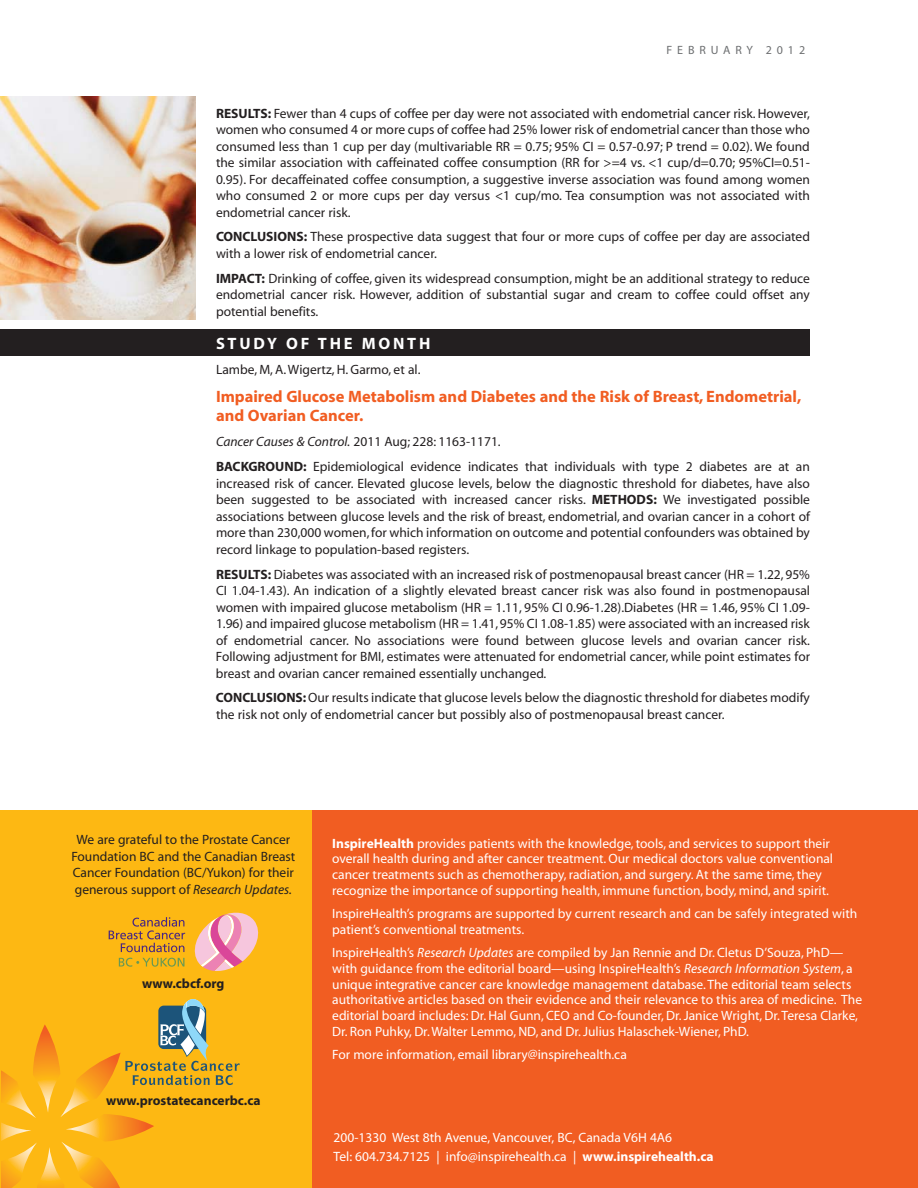
<style>
.page{position:relative;width:918px;height:1188px;background:#fff}
.page>*{position:absolute;margin:0;border:0;box-sizing:border-box;transform-origin:0 0}
.t1{font:700 16.5px/19.6px "Myriad";color:#f15d22}
.t2{font:700 16.5px "Myriad";letter-spacing:.165em;color:#fff}
.t3{font:13.5px/16.5px "Myriad";color:#231f20;text-align:justify}
.t4{font:13.5px/15.8px "Myriad";color:#fff}
.t5{font:13.5px/18.6px "Myriad Pro";color:#fff}
.t6{font:700 13.5px "Myriad";color:#231f20}
.t7{font:12px "Myriad";letter-spacing:.41em;color:#6c6e70}
.s1{font-weight:700}
.s2{font-style:italic}
</style>
<div class="page">
<img style="left:0;top:97px;width:196px;height:223px">
<div style="left:0;top:329px;width:810px;height:27px;background:#231f20"></div>
<div style="left:0;top:810px;width:314px;height:378px;background:#fdb813"></div>
<div style="left:313px;top:810px;width:605px;height:378px;background:#f15d22"></div>
<svg style="left:2px;top:999px;width:238px;height:189px"></svg>
<svg style="left:109px;top:912px;width:150px;height:59px"></svg>
<p class="t7" style="left:666px;top:45px;width:140px">FEBRUARY 2012</p>
<p class="t3" style="left:216px;top:106px;width:596px"><span class="s1">RESULTS:</span> Fewer than 4 cups of coffee per day were not associated with endometrial cancer risk. However, women who consumed 4 or more cups of coffee had 25% lower risk of endometrial cancer than those who consumed less than 1 cup per day (multivariable RR = 0.75; 95% CI = 0.57-0.97; P trend = 0.02). We found the similar association with caffeinated coffee consumption (RR for &gt;=4 vs. &lt;1 cup/d=0.70; 95%CI=0.51- 0.95). For decaffeinated coffee consumption, a suggestive inverse association was found among women who consumed 2 or more cups per day versus &lt;1 cup/mo. Tea consumption was not associated with endometrial cancer risk.</p>
<p class="t3" style="left:216px;top:230px;width:596px"><span class="s1">CONCLUSIONS:</span> These prospective data suggest that four or more cups of coffee per day are associated with a lower risk of endometrial cancer.</p>
<p class="t3" style="left:216px;top:271px;width:596px"><span class="s1">IMPACT:</span> Drinking of coffee, given its widespread consumption, might be an additional strategy to reduce endometrial cancer risk. However, addition of substantial sugar and cream to coffee could offset any potential benefits.</p>
<p class="t2" style="left:216px;top:337px;width:216px">STUDY OF THE MONTH</p>
<p class="t3" style="left:216px;top:362px;width:206px">Lambe, M, A. Wigertz, H. Garmo, et al.</p>
<p class="t1" style="left:216px;top:388px;width:587px">Impaired Glucose Metabolism and Diabetes and the Risk of Breast, Endometrial, and Ovarian Cancer.</p>
<p class="t3" style="left:216px;top:430px;width:595px;line-height:24.9px"><span class="s2">Cancer Causes &amp; Control.</span> 2011 Aug; 228: 1163-1171.<br><span class="s1">BACKGROUND:</span> Epidemiological evidence indicates that individuals with type 2 diabetes are at an</p>
<p class="t3" style="left:216px;top:476px;width:596px">increased risk of cancer. Elevated glucose levels, below the diagnostic threshold for diabetes, have also been suggested to be associated with increased cancer risks. <span class="s1">METHODS:</span> We investigated possible associations between glucose levels and the risk of breast, endometrial, and ovarian cancer in a cohort of more than 230,000 women, for which information on outcome and potential confounders was obtained by record linkage to population-based registers.</p>
<p class="t3" style="left:216px;top:567px;width:596px"><span class="s1">RESULTS:</span> Diabetes was associated with an increased risk of postmenopausal breast cancer (HR = 1.22, 95% CI 1.04-1.43). An indication of a slightly elevated breast cancer risk was also found in postmenopausal women with impaired glucose metabolism (HR = 1.11, 95% CI 0.96-1.28).Diabetes (HR = 1.46, 95% CI 1.09- 1.96) and impaired glucose metabolism (HR = 1.41, 95% CI 1.08-1.85) were associated with an increased risk of endometrial cancer. No associations were found between glucose levels and ovarian cancer risk.<br>Following adjustment for BMI, estimates were attenuated for endometrial cancer, while point estimates for breast and ovarian cancer remained essentially unchanged.</p>
<p class="t3" style="left:216px;top:691px;width:595px"><span class="s1">CONCLUSIONS:</span>Our results indicate that glucose levels below the diagnostic threshold for diabetes modify the risk not only of endometrial cancer but possibly also of postmenopausal breast cancer.</p>
<p class="t3" style="left:71px;top:833px;width:226px;text-align:center">We are grateful to the Prostate Cancer Foundation BC and the Canadian Breast Cancer Foundation (BC/Yukon) for their generous support of <span class="s2">Research Updates.</span></p>
<p class="t6" style="left:142px;top:979px;width:84px">www.cbcf.org</p>
<p class="t6" style="left:106px;top:1095px;width:156px">www.prostatecancerbc.ca</p>
<p class="t4" style="left:332px;top:836px;width:502px"><span class="s1">InspireHealth</span> provides patients with the knowledge, tools, and services to support their overall health during and after cancer treatment. Our medical doctors value conventional cancer treatments such as chemotherapy, radiation, and surgery. At the same time, they recognize the importance of supporting health, immune function, body, mind, and spirit.</p>
<p class="t4" style="left:332px;top:907px;width:527px">InspireHealth’s programs are supported by current research and can be safely integrated with patient’s conventional treatments.</p>
<p class="t4" style="left:332px;top:946px;width:531px">InspireHealth’s <span class="s2">Research Updates</span> are compiled by Jan Rennie and Dr. Cletus D’Souza, PhD— with guidance from the editorial board—using InspireHealth’s <span class="s2">Research Information System</span>, a unique integrative cancer care knowledge management database. The editorial team selects authoritative articles based on their evidence and their relevance to this area of medicine. The editorial board includes: Dr. Hal Gunn, CEO and Co-founder, Dr. Janice Wright, Dr. Teresa Clarke, Dr. Ron Puhky, Dr. Walter Lemmo, ND, and Dr. Julius Halaschek-Wiener, PhD.</p>
<p class="t4" style="left:332px;top:1048px;width:296px">For more information, email library@inspirehealth.ca</p>
<p class="t5" style="left:334px;top:1130px;width:381px">200-1330 West 8th Avenue, Vancouver, BC, Canada V6H 4A6<br>Tel: 604.734.7125 | info@inspirehealth.ca | <span class="s1">www.inspirehealth.ca</span></p>
</div>
